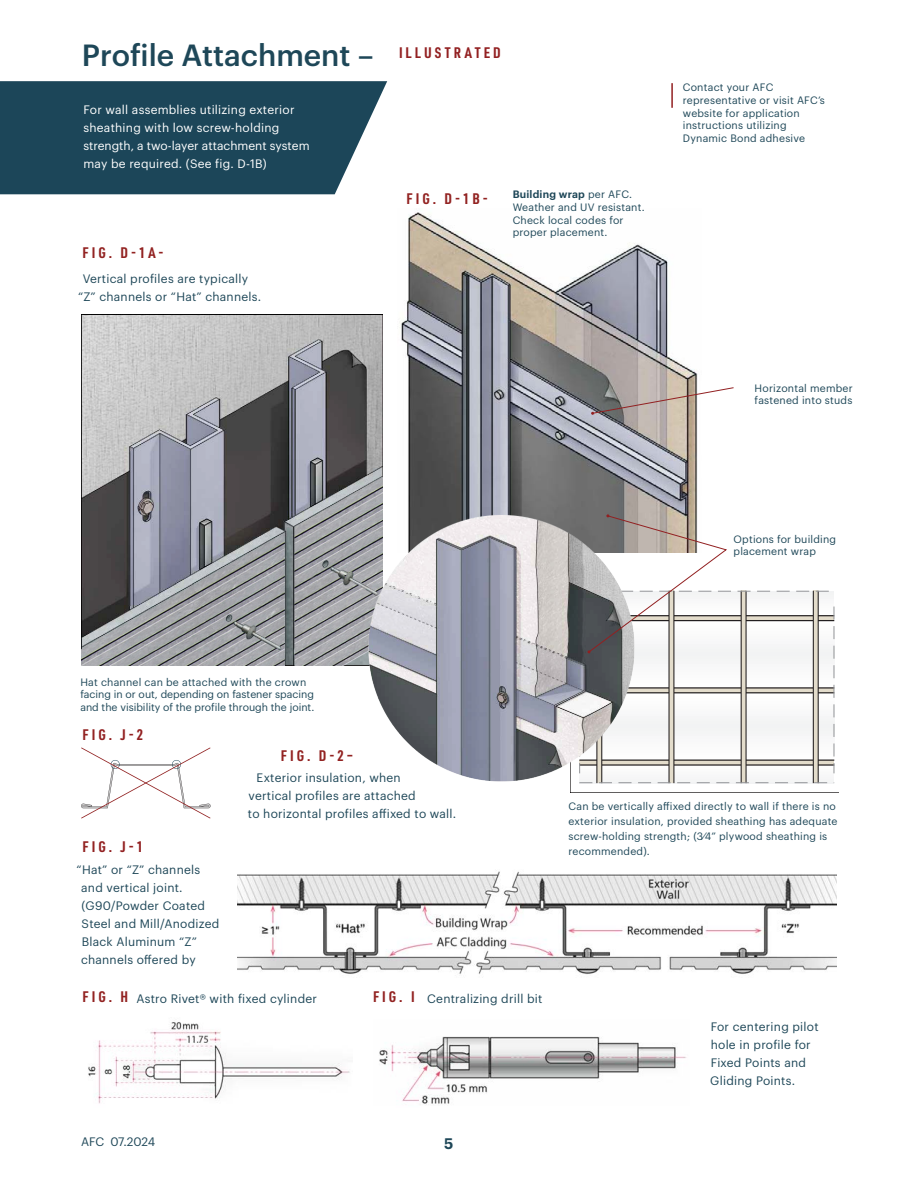
<style>
.page{position:relative;width:918px;height:1188px;background:#fff}
.page>*{position:absolute;margin:0;border:0;box-sizing:border-box;transform-origin:0 0}
.t1{font:500 30px "Graphik";color:#1e4758}
.Paragraph_Style_1{font:700 15px "URWDIN Cond";letter-spacing:.2em;color:#922221}
.Paragraph_Style_1-2{font:700 15px "URWDIN Cond";letter-spacing:.2em;color:#922021}
.t2{font:600 15px "Graphik";color:#1e4758}
.Paragraph_Style_1-3{font:12px/18px "Graphik";letter-spacing:.02em;color:#1e4758}
.text_-_line_item_w_bullets{font:12px/18px "Graphik";letter-spacing:.02em;color:#1e4758}
.text_-_line_item_w_bullets-2{font:12px/18px "Graphik";letter-spacing:.02em;color:#fff}
.text_-_line_item_w_bullets-3{font:12px "Graphik";letter-spacing:-.005em;color:#1e4758}
.text_-_line_item_w_bullets-4{font:10.5px/12.6px "Graphik";letter-spacing:.02em;color:#1e4758}
.Paragraph_Style_1-4{font:10.5px/15px "Graphik";letter-spacing:.02em;color:#1e4758}
.text_-_line_item_w_bullets-5{font:10.5px/12.6px "Graphik";color:#1e4758}
.s1{font-weight:600}
.s2{color:#922221}
</style>
<div class="page">
<svg style="left:0;top:81px;width:387px;height:113px;background:#2b5264"></svg>
<svg style="left:637px;top:606px;width:198px;height:178px"></svg>
<img style="left:401px;top:212px;width:297px;height:302px">
<img style="left:81px;top:314px;width:302px;height:351px">
<img style="left:365px;top:512px;width:272px;height:273px">
<hr style="left:671px;top:83px;width:2px;height:25px;background:#922021">
<svg style="left:591px;top:387px;width:143px;height:28px"></svg>
<svg style="left:579px;top:514px;width:255px;height:259px"></svg>
<img style="left:238px;top:871px;width:598px;height:104px">
<img style="left:88px;top:1022px;width:262px;height:82px">
<img style="left:379px;top:1036px;width:308px;height:69px">
<svg style="left:81px;top:747px;width:130px;height:72px"></svg>
<p class="t1" style="left:82px;top:33px;width:293px">Profile Attachment –</p>
<p class="text_-_line_item_w_bullets-2" style="left:83px;top:100px;width:228px">For wall assemblies utilizing exterior sheathing with low screw-holding strength, a two-layer attachment system may be required. (See fig. D-1B)</p>
<p class="Paragraph_Style_1" style="left:82px;top:242px;width:83px">FIG. D-1A-</p>
<p class="text_-_line_item_w_bullets" style="left:78px;top:269px;width:185px;text-indent:5px">Vertical profiles are typically “Z” channels or “Hat” channels.</p>
<p class="Paragraph_Style_1-2" style="left:399px;top:42px;width:103px">ILLUSTRATED</p>
<p class="Paragraph_Style_1" style="left:406px;top:188px;width:83px">FIG. D-1B-</p>
<p class="text_-_line_item_w_bullets-4" style="left:513px;top:187px;width:134px"><span class="s1">Building wrap</span> per AFC.<br>Weather and UV resistant.<br>Check local codes for proper placement.</p>
<p class="text_-_line_item_w_bullets-4" style="left:683px;top:80px;width:144px">Contact your AFC representative or visit AFC’s website for application instructions utilizing<br>Dynamic Bond adhesive</p>
<p class="text_-_line_item_w_bullets-4" style="left:755px;top:381px;width:100px">Horizontal member fastened into studs</p>
<p class="text_-_line_item_w_bullets-5" style="left:80px;top:675px;width:236px">Hat channel can be attached with the crown facing in or out, depending on fastener spacing and the visibility of the profile through the joint.</p>
<p class="Paragraph_Style_1-2" style="left:82px;top:724px;width:62px"><span class="s2">FI</span>G. J-2</p>
<p class="Paragraph_Style_1-2" style="left:82px;top:836px;width:62px"><span class="s2">FI</span>G. J-1</p>
<p class="Paragraph_Style_1-3" style="left:81px;top:859px;width:121px;text-indent:-5px">“Hat” or “Z” channels and vertical joint.</p>
<p class="Paragraph_Style_1-3" style="left:81px;top:895px;width:140px">(G90/Powder Coated<br>Steel and Mill/Anodized<br>Black Aluminum “Z” channels offered by</p>
<p class="Paragraph_Style_1" style="left:281px;top:745px;width:74px">FIG. D-2–</p>
<p class="text_-_line_item_w_bullets" style="left:248px;top:768px;width:210px;text-indent:9px">Exterior insulation, when<br>vertical profiles are attached<br>to horizontal profiles affixed to wall.</p>
<p class="text_-_line_item_w_bullets-4" style="left:734px;top:532px;width:104px">Options for building placement wrap</p>
<p class="Paragraph_Style_1-4" style="left:568px;top:797px;width:271px">Can be vertically affixed directly to wall if there is no exterior insulation, provided sheathing has adequate screw-holding strength; (3⁄4” plywood sheathing is recommended).</p>
<p class="Paragraph_Style_1" style="left:82px;top:986px;width:47px">FIG. H</p>
<p class="Paragraph_Style_1-3" style="left:136px;top:989px;width:182px">Astro Rivet® with fixed cylinder</p>
<p class="Paragraph_Style_1" style="left:373px;top:986px;width:43px">FIG. I</p>
<p class="Paragraph_Style_1-3" style="left:427px;top:989px;width:117px">Centralizing drill bit</p>
<p class="text_-_line_item_w_bullets-3" style="left:81px;top:1133px;width:76px">AFC 07.2024</p>
<p class="t2" style="left:444px;top:1132px;width:11px">5</p>
<p class="Paragraph_Style_1-3" style="left:711px;top:1017px;width:109px">For centering pilot</p>
<p class="Paragraph_Style_1-3" style="left:711px;top:1035px;width:102px">hole in profile for</p>
<p class="Paragraph_Style_1-3" style="left:711px;top:1053px;width:97px">Fixed Points and</p>
<p class="Paragraph_Style_1-3" style="left:710px;top:1071px;width:86px">Gliding Points.</p>
</div>
